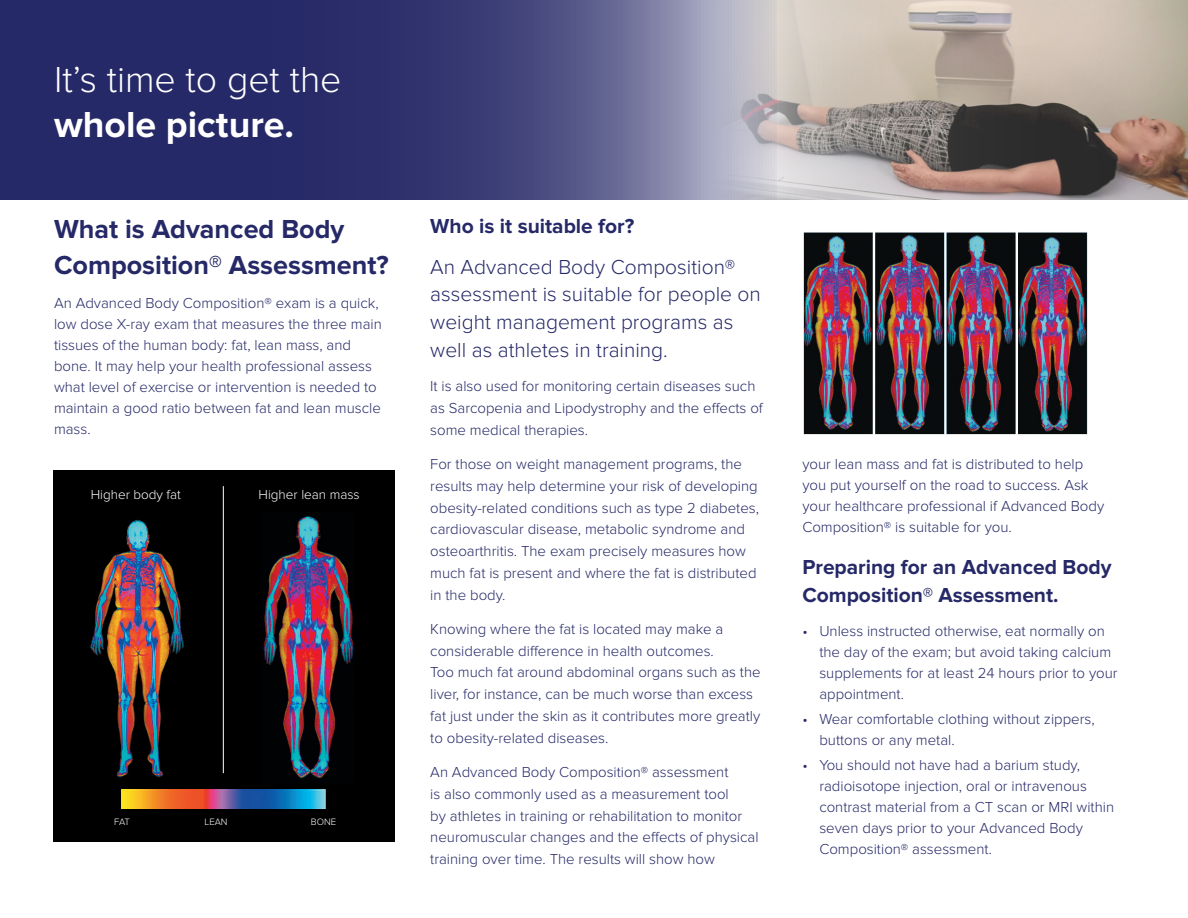
<style>
.page{position:relative;width:1188px;height:918px;background:#fff}
.page>*{position:absolute;margin:0;border:0;box-sizing:border-box;transform-origin:0 0}
.t1{font:300 37.5px/45px "Proxima Nova";color:#fff}
.sub_heads{font:700 27px/36px "Proxima Nova";color:#262967}
.big_sub{font:300 21px/27.8px "Proxima Nova";color:#262967}
.small_sub{font:700 21px/28.5px "Proxima Nova";color:#262967}
.text{font:300 15px/21px "Proxima Nova";color:#262967}
.t2{font:300 13.5px "Proxima Nova";color:#fff}
.t3{font:300 9.6px "Proxima Nova";color:#fff}
.s1{font-weight:700}
</style>
<div class="page">
<img style="left:777px;top:0;width:411px;height:199px">
<img style="left:53px;top:471px;width:162px;height:371px">
<img style="left:215px;top:471px;width:179px;height:371px">
<img style="left:121px;top:790px;width:204px;height:19px">
<hr style="left:223px;top:486px;width:1px;height:287px;background:#fff">
<svg style="left:0;top:0;width:777px;height:199px;background:#47497d"></svg>
<img style="left:803px;top:232px;width:285px;height:203px">
<p class="t1" style="left:54px;top:58px;width:289px">It’s time to get the <span class="s1">whole picture.</span></p>
<p class="sub_heads" style="left:54px;top:212px;width:336px">What is Advanced Body<br>Composition® Assessment?</p>
<p class="text" style="left:54px;top:292px;width:329px">An Advanced Body Composition® exam is a quick, low dose X-ray exam that measures the three main tissues of the human body: fat, lean mass, and bone. It may help your health professional assess what level of exercise or intervention is needed to maintain a good ratio between fat and lean muscle mass.</p>
<p class="t2" style="left:91px;top:486px;width:92px">Higher body fat</p>
<p class="t2" style="left:259px;top:486px;width:103px">Higher lean mass</p>
<p class="t3" style="left:114px;top:816px;width:17px">FAT</p>
<p class="t3" style="left:205px;top:816px;width:25px">LEAN</p>
<p class="t3" style="left:311px;top:816px;width:27px">BONE</p>
<p class="small_sub" style="left:430px;top:212px;width:206px">Who is it suitable for?</p>
<p class="big_sub" style="left:430px;top:253px;width:332px">An Advanced Body Composition® assessment is suitable for people on weight management programs as well as athletes in training.</p>
<p class="text" style="left:430px;top:376px;width:334px;line-height:21.8px">It is also used for monitoring certain diseases such as Sarcopenia and Lipodystrophy and the effects of some medical therapies.</p>
<p class="text" style="left:430px;top:454px;width:330px;line-height:21.8px">For those on weight management programs, the results may help determine your risk of developing obesity-related conditions such as type 2 diabetes, cardiovascular disease, metabolic syndrome and osteoarthritis. The exam precisely measures how much fat is present and where the fat is distributed in the body.</p>
<p class="text" style="left:430px;top:618px;width:332px;line-height:21.8px">Knowing where the fat is located may make a considerable difference in health outcomes.<br>Too much fat around abdominal organs such as the liver, for instance, can be much worse than excess fat just under the skin as it contributes more greatly to obesity-related diseases.</p>
<p class="text" style="left:430px;top:761px;width:330px;line-height:21.8px">An Advanced Body Composition® assessment<br>is also commonly used as a measurement tool<br>by athletes in training or rehabilitation to monitor neuromuscular changes and the effects of physical training over time. The results will show how</p>
<p class="text" style="left:802px;top:454px;width:303px">your lean mass and fat is distributed to help you put yourself on the road to success. Ask your healthcare professional if Advanced Body Composition® is suitable for you.</p>
<p class="small_sub" style="left:802px;top:553px;width:311px">Preparing for an Advanced Body<br>Composition® Assessment.</p>
<p class="text" style="left:819px;top:620px;width:300px;text-indent:-17px">• Unless instructed otherwise, eat normally on the day of the exam; but avoid taking calcium supplements for at least 24 hours prior to your appointment.</p>
<p class="text" style="left:819px;top:709px;width:277px;text-indent:-17px">• Wear comfortable clothing without zippers, buttons or any metal.</p>
<p class="text" style="left:819px;top:755px;width:296px;text-indent:-17px">• You should not have had a barium study, radioisotope injection, oral or intravenous contrast material from a CT scan or MRI within seven days prior to your Advanced Body Composition® assessment.</p>
</div>
